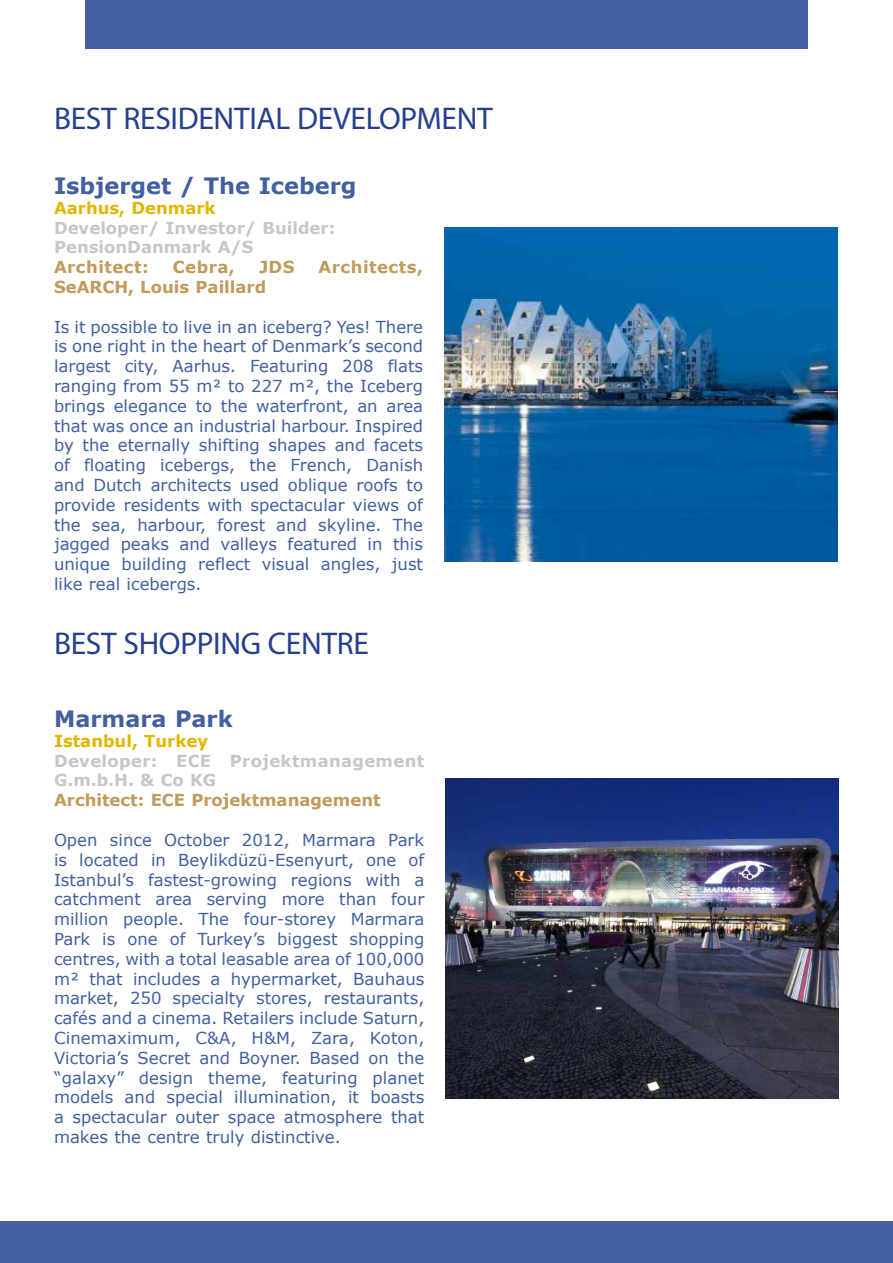
<style>
.page{position:relative;width:893px;height:1263px;background:#fff}
.page>*{position:absolute;margin:0;border:0;box-sizing:border-box;transform-origin:0 0}
.t1{font:31.5px "Myriad Pro";letter-spacing:-.01em;color:#25408f}
.t2{font:700 22.5px "Verdana";color:#415fa1}
.t3{font:16.5px/19.8px "Verdana";color:#415fa1;text-align:justify}
.t4{font:700 16.5px "Verdana";color:#c09b5b}
.t5{font:700 16.5px/19.8px "Verdana";color:#c5c7c8}
.t6{font:700 16.5px/19.8px "Verdana";letter-spacing:.02em;color:#c5c7c8}
.t7{font:700 16.5px "Verdana";color:#e2b600}
.t8{font:700 16.5px "Verdana";letter-spacing:.03em;color:#c09b5b}
</style>
<div class="page">
<div style="left:85px;top:0;width:723px;height:49px;background:#415fa1"></div>
<div style="left:0;top:1221px;width:893px;height:42px;background:#415fa1"></div>
<img style="left:444px;top:227px;width:394px;height:335px">
<img style="left:446px;top:778px;width:393px;height:321px">
<h1 class="t1" style="left:54px;top:99px;width:440px">BEST RESIDENTIAL DEVELOPMENT</h1>
<h2 class="t2" style="left:54px;top:171px;width:304px">Isbjerget / The Iceberg</h2>
<p class="t7" style="left:54px;top:197px;width:163px">Aarhus, Denmark</p>
<p class="t5" style="left:54px;top:217px;width:283px">Developer/ Investor/ Builder:<br>PensionDanmark A/S</p>
<p class="t8" style="left:54px;top:257px;width:96px">Architect:</p>
<p class="t4" style="left:173px;top:257px;width:64px">Cebra,</p>
<p class="t4" style="left:259px;top:257px;width:37px">JDS</p>
<p class="t8" style="left:319px;top:257px;width:106px">Architects,</p>
<p class="t4" style="left:54px;top:276px;width:214px">SeARCH, Louis Paillard</p>
<p class="t3" style="left:54px;top:316px;width:371px">Is it possible to live in an iceberg? Yes! There is one right in the heart of Denmark’s second largest city, Aarhus. Featuring 208 flats ranging from 55 m² to 227 m², the Iceberg brings elegance to the waterfront, an area that was once an industrial harbour. Inspired by the eternally shifting shapes and facets of floating icebergs, the French, Danish and Dutch architects used oblique roofs to provide residents with spectacular views of the sea, harbour, forest and skyline. The jagged peaks and valleys featured in this unique building reflect visual angles, just like real icebergs.</p>
<h1 class="t1" style="left:54px;top:624px;width:316px">BEST SHOPPING CENTRE</h1>
<h2 class="t2" style="left:54px;top:704px;width:180px">Marmara Park</h2>
<p class="t7" style="left:54px;top:730px;width:156px">Istanbul, Turkey</p>
<p class="t6" style="left:54px;top:750px;width:372px">Developer: ECE Projektmanagement<br>G.m.b.H. &amp; Co KG</p>
<p class="t4" style="left:54px;top:790px;width:328px">Architect: ECE Projektmanagement</p>
<p class="t3" style="left:54px;top:829px;width:372px">Open since October 2012, Marmara Park is located in Beylikdüzü-Esenyurt, one of Istanbul’s fastest-growing regions with a catchment area serving more than four million people. The four-storey Marmara Park is one of Turkey’s biggest shopping centres, with a total leasable area of 100,000 m² that includes a hypermarket, Bauhaus market, 250 specialty stores, restaurants, cafés and a cinema. Retailers include Saturn, Cinemaximum, C&amp;A, H&amp;M, Zara, Koton, Victoria’s Secret and Boyner. Based on the “galaxy” design theme, featuring planet models and special illumination, it boasts a spectacular outer space atmosphere that makes the centre truly distinctive.</p>
</div>
